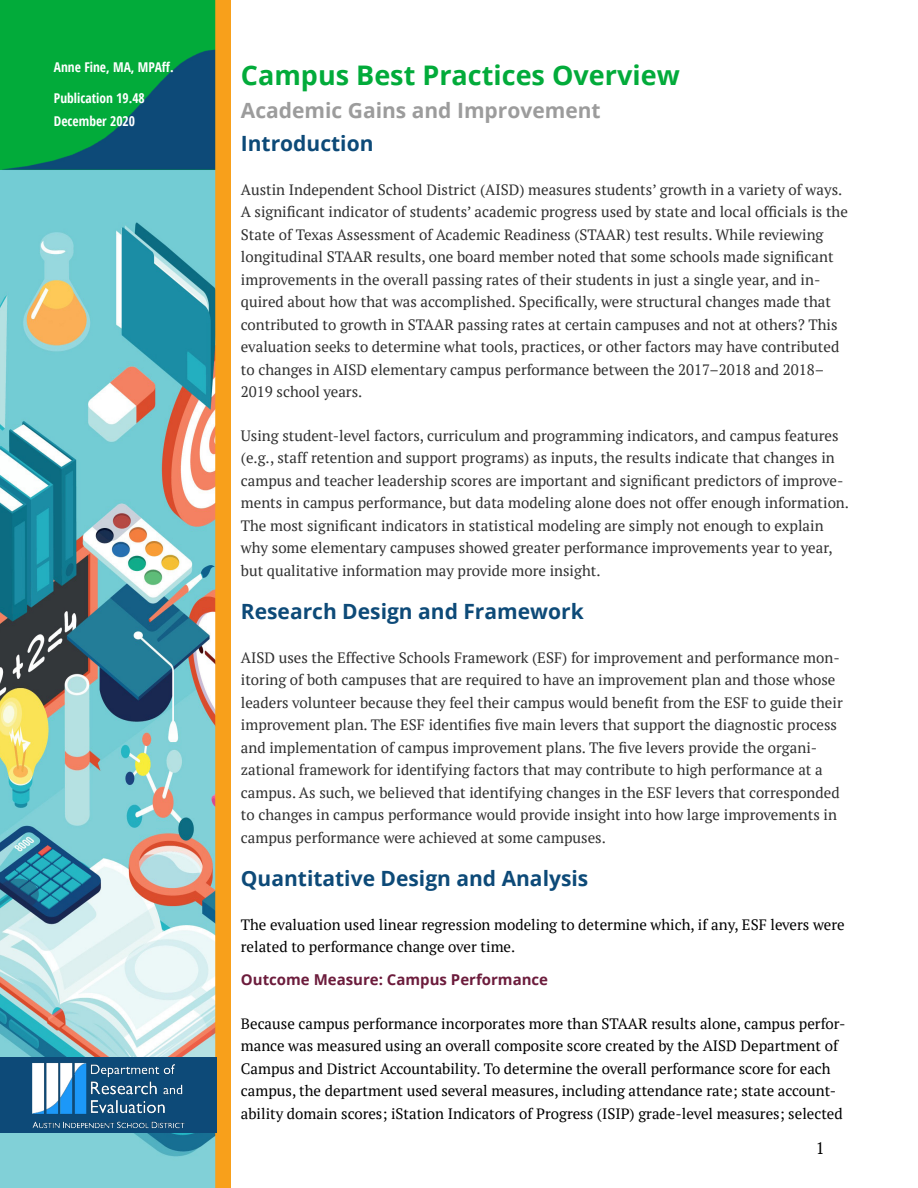
<style>
.page{position:relative;width:918px;height:1188px;background:#fff}
.page>*{position:absolute;margin:0;border:0;box-sizing:border-box;transform-origin:0 0}
.t1{font:700 27px "Open Sans";color:#02ab3a}
.t2{font:700 21px "Open Sans";color:#0d4a78}
.t3{font:700 21px "Open Sans";color:#9c9c9c}
.t4{font:16.5px "PT Serif";color:#000}
.t5{font:15px/22.5px "PT Serif";color:#303030}
.t6{font:15px/22.5px "PT Serif";color:#000}
.t7{font:700 15px "Open Sans";color:#6c1c3c}
.t8{font:700 condensed 13.5px/22.5px "Open Sans";color:#fff}
</style>
<div class="page">
<img style="left:0;top:169px;width:215px;height:1019px">
<div style="left:0;top:0;width:216px;height:169px;background:#02ab3a"></div>
<img style="left:2px;top:49px;width:213px;height:124px">
<div style="left:216px;top:0;width:14px;height:1188px;background:#f8a01b"></div>
<div style="left:215px;top:0;width:16px;height:1188px;border:2px solid #f8a01b"></div>
<div style="left:0;top:1058px;width:216px;height:75px;background:#0d4a78"></div>
<img style="left:32px;top:1063px;width:153px;height:66px">
<p class="t8" style="left:54px;top:55px;width:121px">Anne Fine, MA, MPAff.</p>
<p class="t8" style="left:54px;top:87px;width:92px">Publication 19.48<br>December 2020</p>
<h1 class="t1" style="left:241px;top:56px;width:440px">Campus Best Practices Overview</h1>
<h2 class="t3" style="left:241px;top:96px;width:361px">Academic Gains and Improvement</h2>
<h2 class="t2" style="left:241px;top:129px;width:134px">Introduction</h2>
<p class="t5" style="left:241px;top:178px;width:609px">Austin Independent School District (AISD) measures students’ growth in a variety of ways.<br>A significant indicator of students’ academic progress used by state and local officials is the State of Texas Assessment of Academic Readiness (STAAR) test results. While reviewing longitudinal STAAR results, one board member noted that some schools made significant improvements in the overall passing rates of their students in just a single year, and in&shy;quired about how that was accomplished. Specifically, were structural changes made that contributed to growth in STAAR passing rates at certain campuses and not at others? This evaluation seeks to determine what tools, practices, or other factors may have contributed to changes in AISD elementary campus performance between the 2017–2018 and 2018– 2019 school years.</p>
<p class="t5" style="left:241px;top:424px;width:610px">Using student-level factors, curriculum and programming indicators, and campus features (e.g., staff retention and support programs) as inputs, the results indicate that changes in campus and teacher leadership scores are important and significant predictors of improve&shy;ments in campus performance, but data modeling alone does not offer enough information.<br>The most significant indicators in statistical modeling are simply not enough to explain why some elementary campuses showed greater performance improvements year to year, but qualitative information may provide more insight.</p>
<h2 class="t2" style="left:241px;top:597px;width:344px">Research Design and Framework</h2>
<p class="t5" style="left:241px;top:646px;width:603px">AISD uses the Effective Schools Framework (ESF) for improvement and performance mon&shy;itoring of both campuses that are required to have an improvement plan and those whose leaders volunteer because they feel their campus would benefit from the ESF to guide their improvement plan. The ESF identifies five main levers that support the diagnostic process and implementation of campus improvement plans. The five levers provide the organi&shy;zational framework for identifying factors that may contribute to high performance at a campus. As such, we believed that identifying changes in the ESF levers that corresponded to changes in campus performance would provide insight into how large improvements in campus performance were achieved at some campuses.</p>
<h2 class="t2" style="left:241px;top:864px;width:349px">Quantitative Design and Analysis</h2>
<p class="t6" style="left:241px;top:913px;width:605px">The evaluation used linear regression modeling to determine which, if any, ESF levers were related to performance change over time.</p>
<p class="t7" style="left:241px;top:969px;width:309px">Outcome Measure: Campus Performance</p>
<p class="t6" style="left:241px;top:1012px;width:606px">Because campus performance incorporates more than STAAR results alone, campus perfor&shy;mance was measured using an overall composite score created by the AISD Department of Campus and District Accountability. To determine the overall performance score for each campus, the department used several measures, including attendance rate; state account&shy;ability domain scores; iStation Indicators of Progress (ISIP) grade-level measures; selected</p>
<p class="t4" style="left:816px;top:1137px;width:10px">1</p>
</div>
